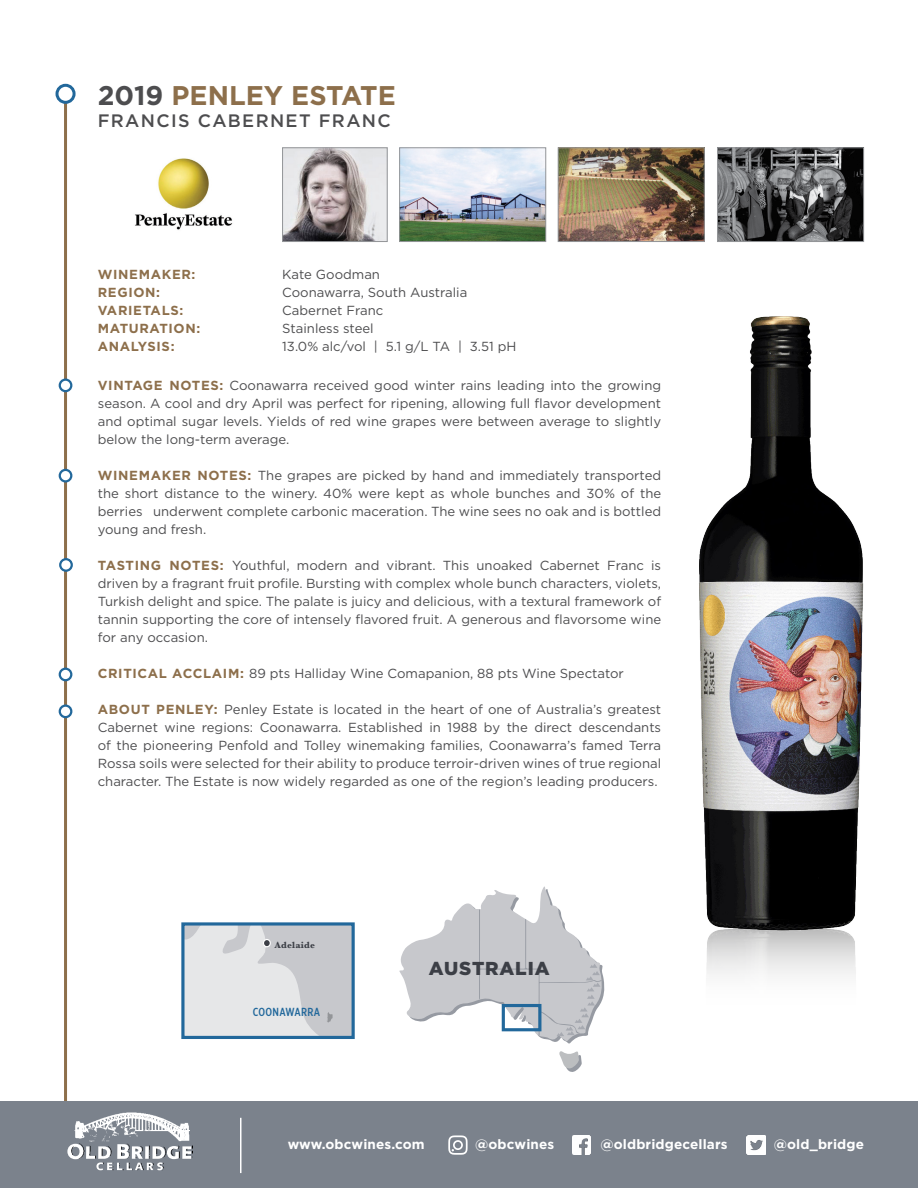
<style>
.page{position:relative;width:918px;height:1188px;background:#fff}
.page>*{position:absolute;margin:0;border:0;box-sizing:border-box;transform-origin:0 0}
.t1{font:700 27px "Gotham";color:#8d6f4b}
.t2{font:900 18.75px "Gotham";letter-spacing:.05em;color:#3c3f46}
.t3{font:500 18px "Gotham";letter-spacing:.075em;color:#4d4d4f}
.t4{font:700 13.5px "Gotham";letter-spacing:.01em;color:#fff}
.t5{font:13.2px/18px "Gotham";color:#4d4d4f;text-align:justify}
.t6{font:700 13.2px "Gotham";letter-spacing:.05em;color:#8d6f4b}
.t7{font:500 11.7px "Gotham X Narrow";letter-spacing:.025em;color:#22689b}
.t8{font:700 9.3px "Baskerville";letter-spacing:.025em;color:#3c3f46}
.s1{color:#4d4d4f}
.s2{font-weight:700;color:#8d6f4b}
</style>
<div class="page">
<img style="left:699px;top:316px;width:165px;height:621px">
<img style="left:135px;top:158px;width:98px;height:72px">
<hr style="left:64px;top:85px;width:3px;height:1026px;background:#8d6f4b">
<img style="left:284px;top:149px;width:102px;height:91px">
<div style="left:282px;top:147px;width:106px;height:95px;border:1px solid #939598"></div>
<img style="left:560px;top:149px;width:143px;height:91px">
<div style="left:558px;top:147px;width:147px;height:95px;border:1px solid #939598"></div>
<img style="left:401px;top:149px;width:143px;height:91px">
<div style="left:399px;top:147px;width:147px;height:95px;border:1px solid #939598"></div>
<div style="left:57px;top:85px;width:17px;height:17px;background:#fff;border-radius:50%"></div>
<div style="left:56px;top:84px;width:20px;height:20px;border:3px solid #22689b;border-radius:50%"></div>
<img style="left:719px;top:149px;width:143px;height:91px">
<div style="left:717px;top:147px;width:147px;height:95px;border:1px solid #939598"></div>
<div style="left:60px;top:470px;width:11px;height:11px;background:#fff;border-radius:50%"></div>
<div style="left:59px;top:469px;width:13px;height:14px;border:2px solid #22689b;border-radius:50%"></div>
<div style="left:60px;top:706px;width:11px;height:11px;background:#fff;border-radius:50%"></div>
<div style="left:59px;top:704px;width:13px;height:14px;border:2px solid #22689b;border-radius:50%"></div>
<div style="left:60px;top:380px;width:11px;height:11px;background:#fff;border-radius:50%"></div>
<div style="left:59px;top:379px;width:13px;height:13px;border:2px solid #22689b;border-radius:50%"></div>
<div style="left:60px;top:669px;width:11px;height:11px;background:#fff;border-radius:50%"></div>
<div style="left:59px;top:668px;width:13px;height:13px;border:2px solid #22689b;border-radius:50%"></div>
<svg style="left:185px;top:926px;width:166px;height:109px;background:#d9dadc"></svg>
<div style="left:263px;top:940px;width:7px;height:7px;background:#3c3f46;border-radius:50%"></div>
<div style="left:263px;top:939px;width:8px;height:8px;border:1px solid #fff;border-radius:50%"></div>
<div style="left:181px;top:922px;width:174px;height:117px;border:3px solid #22689b"></div>
<svg style="left:559px;top:1051px;width:23px;height:21px"></svg>
<svg style="left:399px;top:887px;width:206px;height:157px"></svg>
<div style="left:0;top:1102px;width:918px;height:86px;background:#7b828c"></div>
<img style="left:572px;top:1136px;width:19px;height:18px">
<img style="left:747px;top:1135px;width:19px;height:20px">
<svg style="left:448px;top:1135px;width:20px;height:20px"></svg>
<svg style="left:67px;top:1145px;width:4px;height:13px"></svg>
<img style="left:74px;top:1112px;width:115px;height:30px">
<img style="left:71px;top:1144px;width:122px;height:27px">
<hr style="left:240px;top:1118px;width:2px;height:55px;background:#fff">
<svg style="left:60px;top:559px;width:12px;height:12px"></svg>
<div style="left:59px;top:558px;width:14px;height:14px;border:2px solid #22689b;border-radius:50%"></div>
<h1 class="t1" style="left:98px;top:79px;width:299px"><span class="s1">2019</span> PENLEY ESTATE</h1>
<h3 class="t3" style="left:98px;top:110px;width:294px">FRANCIS CABERNET FRANC</h3>
<p class="t6" style="left:98px;top:267px;width:99px">WINEMAKER:</p>
<p class="t5" style="left:282px;top:265px;width:99px">Kate Goodman</p>
<p class="t6" style="left:98px;top:285px;width:64px">REGION:</p>
<p class="t5" style="left:282px;top:283px;width:187px">Coonawarra, South Australia</p>
<p class="t6" style="left:98px;top:303px;width:87px">VARIETALS:</p>
<p class="t5" style="left:282px;top:301px;width:102px">Cabernet Franc</p>
<p class="t6" style="left:98px;top:321px;width:104px">MATURATION:</p>
<p class="t5" style="left:282px;top:319px;width:93px">Stainless steel</p>
<p class="t6" style="left:98px;top:339px;width:78px">ANALYSIS:</p>
<p class="t5" style="left:282px;top:337px;width:236px">13.0% alc/vol | 5.1 g/L TA | 3.51 pH</p>
<p class="t5" style="left:98px;top:376px;width:565px"><span class="s2">VINTAGE NOTES:</span> Coonawarra received good winter rains leading into the growing season. A cool and dry April was perfect for ripening, allowing full flavor development and optimal sugar levels. Yields of red wine grapes were between average to slightly below the long-term average.</p>
<p class="t5" style="left:98px;top:466px;width:565px"><span class="s2">WINEMAKER NOTES:</span> The grapes are picked by hand and immediately transported the short distance to the winery. 40% were kept as whole bunches and 30% of the berries underwent complete carbonic maceration. The wine sees no oak and is bottled young and fresh.</p>
<p class="t5" style="left:98px;top:556px;width:565px"><span class="s2">TASTING NOTES:</span> Youthful, modern and vibrant. This unoaked Cabernet Franc is driven by a fragrant fruit profile. Bursting with complex whole bunch characters, violets, Turkish delight and spice. The palate is juicy and delicious, with a textural framework of tannin supporting the core of intensely flavored fruit. A generous and flavorsome wine for any occasion.</p>
<p class="t5" style="left:98px;top:664px;width:528px"><span class="s2">CRITICAL ACCLAIM:</span> 89 pts Halliday Wine Comapanion, 88 pts Wine Spectator</p>
<p class="t5" style="left:98px;top:700px;width:565px"><span class="s2">ABOUT PENLEY:</span> Penley Estate is located in the heart of one of Australia’s greatest Cabernet wine regions: Coonawarra. Established in 1988 by the direct descendants of the pioneering Penfold and Tolley winemaking families, Coonawarra’s famed Terra Rossa soils were selected for their ability to produce terroir-driven wines of true regional character. The Estate is now widely regarded as one of the region’s leading producers.</p>
<p class="t8" style="left:275px;top:938px;width:42px">Adelaide</p>
<p class="t7" style="left:253px;top:1005px;width:69px">COONAWARRA</p>
<h2 class="t2" style="left:429px;top:956px;width:122px">AUSTRALIA</h2>
<p class="t4" style="left:288px;top:1136px;width:139px">www.obcwines.com</p>
<p class="t4" style="left:475px;top:1136px;width:81px">@obcwines</p>
<p class="t4" style="left:600px;top:1136px;width:129px">@oldbridgecellars</p>
<p class="t4" style="left:774px;top:1136px;width:92px">@old_bridge</p>
</div>
